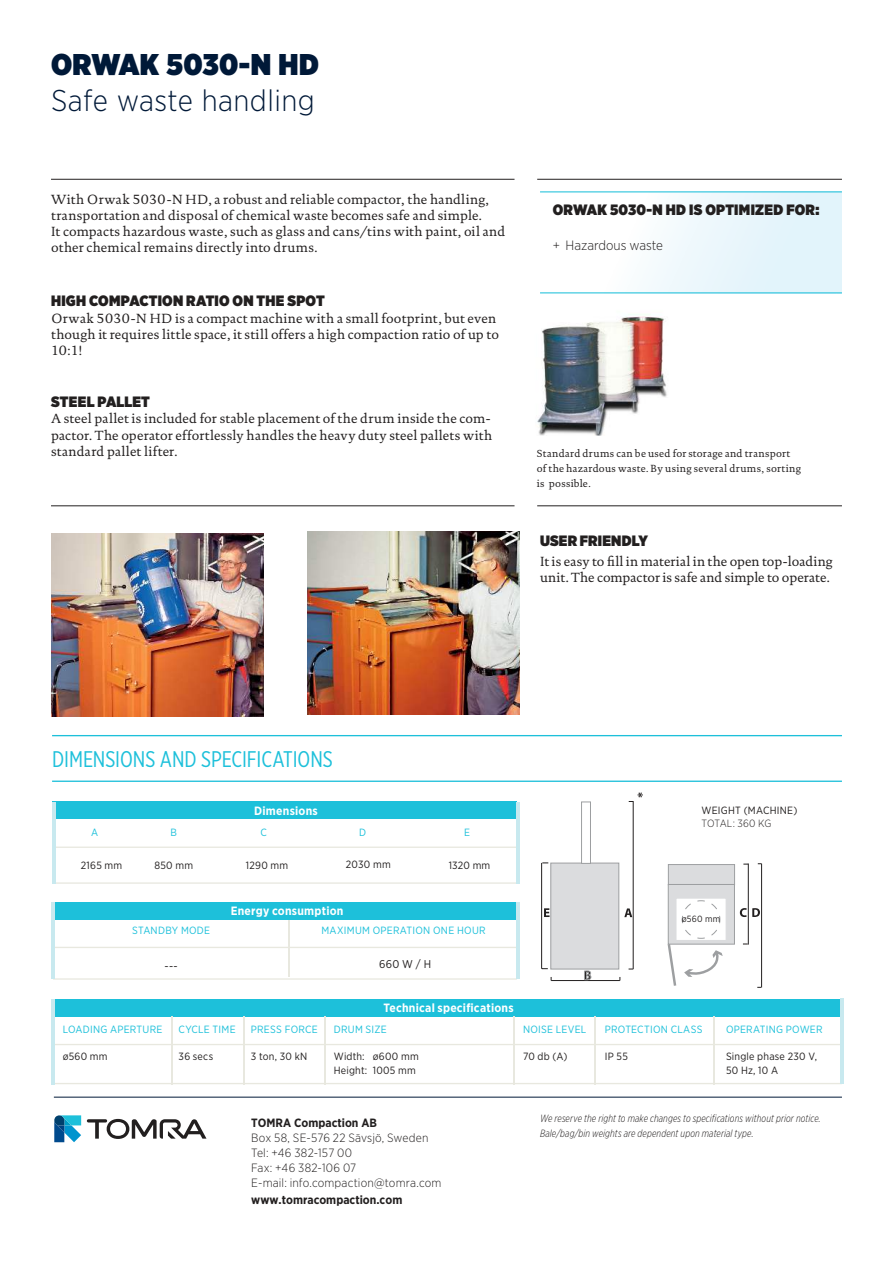
<style>
.page{position:relative;width:893px;height:1263px;background:#fff}
.page>*{position:absolute;margin:0;border:0;box-sizing:border-box;transform-origin:0 0}
.t1{font:300 30px "Gotham Narrow";letter-spacing:.015em;color:#001938}
.t2{font:900 30px "Gotham Narrow";letter-spacing:.015em;color:#001938}
.t3{font:22.65px "Gotham X Narrow";letter-spacing:-.005em;color:#1dc0da}
.t4{font:900 15px "Gotham Narrow";letter-spacing:.015em;color:#221f1f}
.t5{font:13.5px/16.2px "DTL Documenta TOT";letter-spacing:.02em;color:#221f1f}
.t6{font:300 13.5px "Gotham Narrow";color:#221f1f}
.t7{font:300 12px/15px "Gotham Narrow";letter-spacing:.015em;color:#221f1f}
.t8{font:700 12px "Gotham Narrow";letter-spacing:.02em;color:#fff}
.t9{font:700 12px "Gotham Narrow";color:#221f1f}
.t10{font:11.25px "Gotham Narrow";color:#221f1f}
.t11{font:10.5px/13.5px "Gotham Narrow";letter-spacing:.02em;color:#221f1f}
.t12{font:10.5px "Gotham Narrow";letter-spacing:.025em;color:#1dc0da}
.t13{font:italic 300 10.5px/15px "Gotham X Narrow";letter-spacing:.01em;color:#221f1f}
.t14{font:10.5px/15px "DTL Documenta TOT";letter-spacing:.03em;color:#221f1f}
.t15{font:300 10.5px "Gotham Narrow";letter-spacing:-.01em;color:#221f1f}
.t16{font:9px "Gotham Narrow";letter-spacing:.03em;color:#221f1f}
</style>
<div class="page">
<svg style="left:54px;top:1115px;width:152px;height:27px"></svg>
<hr style="left:54px;top:1097px;width:788px;height:1px;background:#001938">
<hr style="left:537px;top:179px;width:305px;height:1px;background:#221f1f">
<hr style="left:537px;top:506px;width:305px;height:1px;background:#221f1f">
<hr style="left:540px;top:292px;width:302px;height:1px;background:#1dc0da">
<hr style="left:540px;top:191px;width:302px;height:1px;background:#1dc0da">
<hr style="left:51px;top:179px;width:463px;height:1px;background:#221f1f">
<hr style="left:52px;top:780px;width:790px;height:2px;background:#1dc0da">
<hr style="left:52px;top:735px;width:790px;height:1px;background:#1dc0da">
<hr style="left:54px;top:1044px;width:788px;height:1px;background:#e8e8df">
<hr style="left:54px;top:1083px;width:788px;height:1px;background:#e8e8df">
<div style="left:52px;top:999px;width:791px;height:17px;background:#1dc0da"></div>
<hr style="left:51px;top:999px;width:3px;height:85px;background:#c8e9ef">
<hr style="left:171px;top:1016px;width:1px;height:68px;background:#e8e8df">
<hr style="left:288px;top:917px;width:1px;height:60px;background:#e8e8df">
<hr style="left:243px;top:1016px;width:2px;height:68px;background:#e8e8df">
<hr style="left:324px;top:1016px;width:1px;height:68px;background:#e8e8df">
<hr style="left:513px;top:1016px;width:2px;height:68px;background:#e8e8df">
<hr style="left:594px;top:1016px;width:1px;height:68px;background:#e8e8df">
<hr style="left:713px;top:1016px;width:2px;height:68px;background:#e8e8df">
<hr style="left:840px;top:998px;width:3px;height:85px;background:#c8e9ef">
<hr style="left:54px;top:846px;width:465px;height:2px;background:#e8e8df">
<hr style="left:54px;top:882px;width:465px;height:2px;background:#e8e8df">
<div style="left:52px;top:802px;width:465px;height:17px;background:#1dc0da"></div>
<hr style="left:52px;top:802px;width:3px;height:82px;background:#c8e9ef">
<hr style="left:516px;top:802px;width:3px;height:82px;background:#c8e9ef">
<hr style="left:53px;top:947px;width:465px;height:1px;background:#e8e8df">
<hr style="left:53px;top:978px;width:464px;height:2px;background:#e8e8df">
<div style="left:51px;top:902px;width:468px;height:17px;background:#1dc0da"></div>
<hr style="left:51px;top:902px;width:3px;height:76px;background:#c8e9ef">
<hr style="left:516px;top:902px;width:3px;height:76px;background:#c8e9ef">
<hr style="left:51px;top:506px;width:463px;height:1px;background:#221f1f">
<div style="left:550px;top:862px;width:69px;height:107px;background:#dbdcde;border:1px solid #9d9fa1"></div>
<div style="left:581px;top:801px;width:10px;height:63px;background:#fff;border:1px solid #9d9fa1"></div>
<hr style="left:551px;top:980px;width:69px;height:1px;background:#221f1f">
<svg style="left:584px;top:970px;width:7px;height:10px"></svg>
<hr style="left:541px;top:863px;width:1px;height:106px;background:#221f1f">
<svg style="left:544px;top:908px;width:6px;height:9px"></svg>
<svg style="left:624px;top:908px;width:8px;height:9px"></svg>
<hr style="left:633px;top:801px;width:1px;height:168px;background:#221f1f">
<svg style="left:629px;top:792px;width:14px;height:10px"></svg>
<div style="left:668px;top:864px;width:67px;height:21px;background:#dbdcde;border:1px solid #9d9fa1"></div>
<div style="left:668px;top:884px;width:67px;height:61px;background:#dbdcde;border:1px solid #9d9fa1"></div>
<div style="left:676px;top:898px;width:50px;height:43px;background:#fff;border:1px solid #dbdcde"></div>
<hr style="left:748px;top:863px;width:1px;height:81px;background:#221f1f">
<svg style="left:740px;top:908px;width:20px;height:9px"></svg>
<hr style="left:761px;top:864px;width:1px;height:123px;background:#221f1f">
<hr style="left:668px;top:884px;width:66px;height:1px;background:#9d9fa1">
<svg style="left:667px;top:900px;width:56px;height:86px"></svg>
<img style="left:51px;top:534px;width:213px;height:182px">
<img style="left:307px;top:531px;width:213px;height:183px">
<img style="left:537px;top:314px;width:130px;height:122px">
<h1 class="t2" style="left:51px;top:51px;width:269px">ORWAK 5030-N HD</h1>
<h1 class="t1" style="left:51px;top:87px;width:265px">Safe waste handling</h1>
<p class="t5" style="left:51px;top:192px;width:456px">With Orwak 5030-N HD, a robust and reliable compactor, the handling, transportation and disposal of chemical waste becomes safe and simple.<br>It compacts hazardous waste, such as glass and cans/tins with paint, oil and other chemical remains directly into drums.</p>
<p class="t4" style="left:51px;top:294px;width:275px">HIGH COMPACTION RATIO ON THE SPOT</p>
<p class="t5" style="left:51px;top:311px;width:449px">Orwak 5030-N HD is a compact machine with a small footprint, but even though it requires little space, it still offers a high compaction ratio of up to<br>10:1!</p>
<p class="t4" style="left:51px;top:395px;width:100px">STEEL PALLET</p>
<p class="t5" style="left:51px;top:412px;width:443px;text-align:justify">A steel pallet is included for stable placement of the drum inside the com&shy;pactor. The operator effortlessly handles the heavy duty steel pallets with standard pallet lifter.</p>
<p class="t4" style="left:553px;top:203px;width:268px">ORWAK 5030-N HD IS OPTIMIZED FOR:</p>
<p class="t6" style="left:553px;top:239px;width:112px">+ Hazardous waste</p>
<p class="t14" style="left:537px;top:446px;width:266px">Standard drums can be used for storage and transport of the hazardous waste. By using several drums, sorting is possible.</p>
<p class="t4" style="left:540px;top:534px;width:109px">USER FRIENDLY</p>
<p class="t5" style="left:540px;top:554px;width:294px">It is easy to fill in material in the open top-loading unit. The compactor is safe and simple to operate.</p>
<h2 class="t3" style="left:52px;top:749px;width:282px">DIMENSIONS AND SPECIFICATIONS</h2>
<p class="t12" style="left:91px;top:827px;width:9px">A</p>
<p class="t12" style="left:171px;top:827px;width:8px">B</p>
<p class="t11" style="left:81px;top:859px;width:43px">2165 mm</p>
<p class="t11" style="left:154px;top:859px;width:40px">850 mm</p>
<p class="t8" style="left:254px;top:805px;width:65px">Dimensions</p>
<p class="t12" style="left:261px;top:827px;width:8px">C</p>
<p class="t11" style="left:246px;top:859px;width:44px">1290 mm</p>
<p class="t12" style="left:359px;top:827px;width:9px">D</p>
<p class="t11" style="left:346px;top:858px;width:46px">2030 mm</p>
<p class="t12" style="left:464px;top:827px;width:7px">E</p>
<p class="t11" style="left:449px;top:859px;width:43px">1320 mm</p>
<p class="t8" style="left:231px;top:905px;width:114px">Energy consumption</p>
<p class="t12" style="left:132px;top:926px;width:80px">STANDBY MODE</p>
<p class="t12" style="left:321px;top:926px;width:166px">MAXIMUM OPERATION ONE HOUR</p>
<p class="t10" style="left:165px;top:960px;width:15px">---</p>
<p class="t10" style="left:379px;top:959px;width:54px">660 W / H</p>
<p class="t12" style="left:63px;top:1025px;width:101px">LOADING APERTURE</p>
<p class="t11" style="left:63px;top:1050px;width:46px">ø560 mm</p>
<p class="t12" style="left:179px;top:1025px;width:59px">CYCLE TIME</p>
<p class="t11" style="left:179px;top:1050px;width:36px">36 secs</p>
<p class="t12" style="left:251px;top:1025px;width:68px">PRESS FORCE</p>
<p class="t11" style="left:251px;top:1050px;width:58px">3 ton, 30 kN</p>
<p class="t8" style="left:383px;top:1002px;width:132px">Technical specifications</p>
<p class="t12" style="left:334px;top:1025px;width:54px">DRUM SIZE</p>
<p class="t11" style="left:334px;top:1050px;width:86px">Width: ø600 mm<br>Height: 1005 mm</p>
<p class="t12" style="left:523px;top:1025px;width:65px">NOISE LEVEL</p>
<p class="t11" style="left:523px;top:1050px;width:46px">70 db (A)</p>
<p class="t11" style="left:702px;top:804px;width:97px">WEIGHT (MACHINE)</p>
<p class="t15" style="left:702px;top:819px;width:71px">TOTAL: 360 KG</p>
<p class="t16" style="left:682px;top:915px;width:40px">ø560 mm</p>
<p class="t12" style="left:605px;top:1025px;width:99px">PROTECTION CLASS</p>
<p class="t11" style="left:605px;top:1050px;width:25px">IP 55</p>
<p class="t12" style="left:726px;top:1025px;width:98px">OPERATING POWER</p>
<p class="t11" style="left:726px;top:1050px;width:92px">Single phase 230 V,<br>50 Hz, 10 A</p>
<p class="t9" style="left:251px;top:1118px;width:127px">TOMRA Compaction AB</p>
<p class="t7" style="left:251px;top:1131px;width:192px">Box 58, SE-576 22 Sävsjö, Sweden<br>Tel: +46 382-157 00<br>Fax: +46 382-106 07<br>E-mail: info.compaction@tomra.com</p>
<p class="t9" style="left:251px;top:1194px;width:153px">www.tomracompaction.com</p>
<p class="t13" style="left:540px;top:1111px;width:282px">We reserve the right to make changes to specifications without prior notice.<br>Bale/bag/bin weights are dependent upon material type.</p>
</div>
